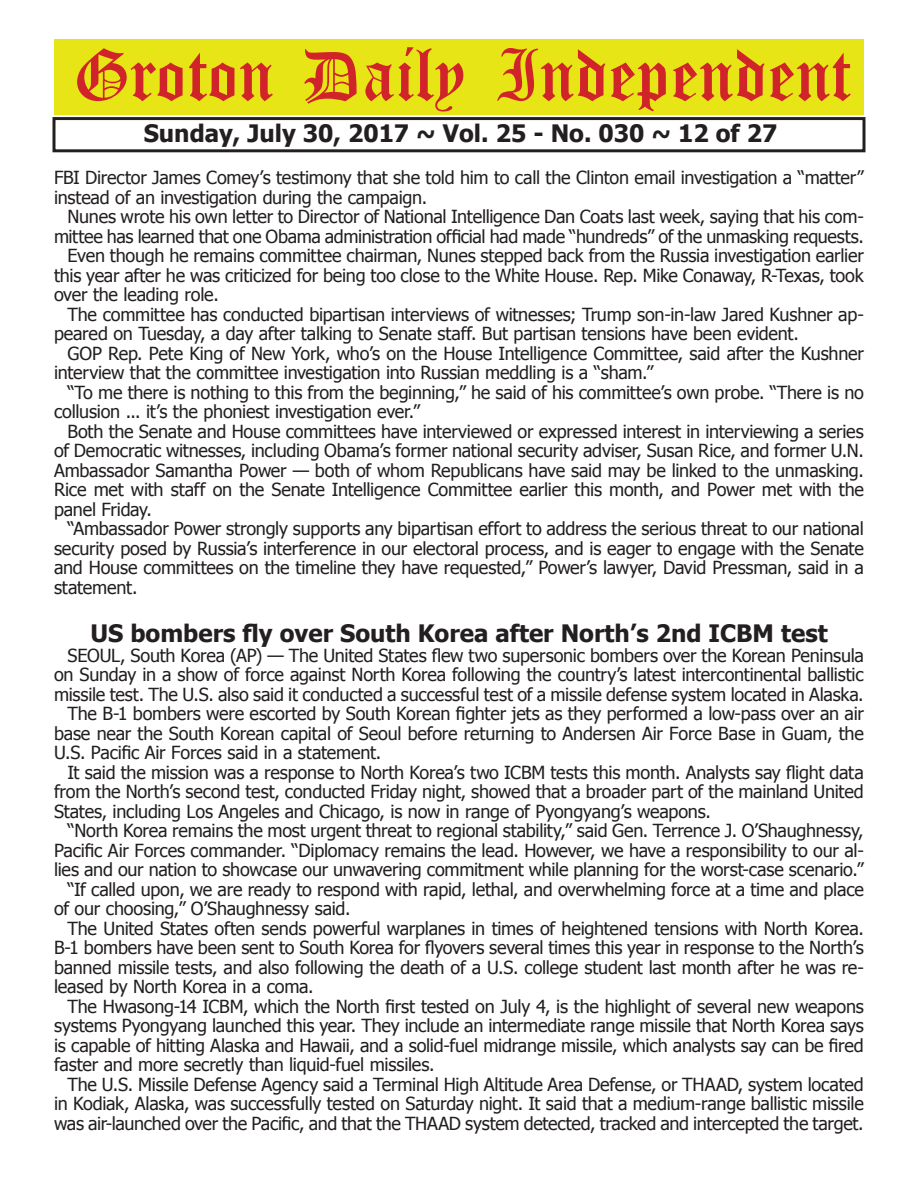
<style>
.page{position:relative;width:918px;height:1188px;background:#fff}
.page>*{position:absolute;margin:0;border:0;box-sizing:border-box;transform-origin:0 0}
.t1{font:54px "Old English Five";color:#d1232a}
.t2{font:700 24px "Tahoma";color:#231f20}
.t3{font:18px/19.5px "Tahoma";letter-spacing:-.01em;color:#231f20}
</style>
<div class="page">
<div style="left:52px;top:117px;width:814px;height:35px;border:3px solid #231f20"></div>
<div style="left:54px;top:40px;width:810px;height:75px;background:#e7e515"></div>
<h1 class="t1" style="left:73px;top:50px;width:779px">Groton Daily Independent</h1>
<h2 class="t2" style="left:144px;top:116px;width:635px">Sunday, July 30, 2017 ~ Vol. 25 - No. 030 ~ 12 of 27</h2>
<p class="t3" style="left:54px;top:167px;width:811px">FBI Director James Comey’s testimony that she told him to call the Clinton email investigation a “matter” instead of an investigation during the campaign.</p>
<p class="t3" style="left:68px;top:206px;width:798px">Nunes wrote his own letter to Director of National Intelligence Dan Coats last week, saying that his com-</p>
<p class="t3" style="left:54px;top:226px;width:811px">mittee has learned that one Obama administration official had made “hundreds” of the unmasking requests.</p>
<p class="t3" style="left:68px;top:245px;width:798px">Even though he remains committee chairman, Nunes stepped back from the Russia investigation earlier</p>
<p class="t3" style="left:54px;top:265px;width:811px">this year after he was criticized for being too close to the White House. Rep. Mike Conaway, R-Texas, took</p>
<p class="t3" style="left:54px;top:284px;width:166px">over the leading role.</p>
<p class="t3" style="left:68px;top:304px;width:798px">The committee has conducted bipartisan interviews of witnesses; Trump son-in-law Jared Kushner ap-</p>
<p class="t3" style="left:54px;top:323px;width:746px">peared on Tuesday, a day after talking to Senate staff. But partisan tensions have been evident.</p>
<p class="t3" style="left:68px;top:343px;width:798px">GOP Rep. Pete King of New York, who’s on the House Intelligence Committee, said after the Kushner</p>
<p class="t3" style="left:54px;top:362px;width:601px">interview that the committee investigation into Russian meddling is a “sham.”</p>
<p class="t3" style="left:68px;top:382px;width:798px">“To me there is nothing to this from the beginning,” he said of his committee’s own probe. “There is no</p>
<p class="t3" style="left:54px;top:401px;width:368px">collusion ... it’s the phoniest investigation ever.”</p>
<p class="t3" style="left:68px;top:421px;width:798px">Both the Senate and House committees have interviewed or expressed interest in interviewing a series</p>
<p class="t3" style="left:54px;top:440px;width:811px">of Democratic witnesses, including Obama’s former national security adviser, Susan Rice, and former U.N.</p>
<p class="t3" style="left:54px;top:460px;width:811px">Ambassador Samantha Power — both of whom Republicans have said may be linked to the unmasking.</p>
<p class="t3" style="left:54px;top:479px;width:812px">Rice met with staff on the Senate Intelligence Committee earlier this month, and Power met with the</p>
<p class="t3" style="left:54px;top:499px;width:100px">panel Friday.</p>
<p class="t3" style="left:68px;top:518px;width:798px">“Ambassador Power strongly supports any bipartisan effort to address the serious threat to our national</p>
<p class="t3" style="left:54px;top:538px;width:811px">security posed by Russia’s interference in our electoral process, and is eager to engage with the Senate</p>
<p class="t3" style="left:54px;top:557px;width:811px">and House committees on the timeline they have requested,” Power’s lawyer, David Pressman, said in a</p>
<p class="t3" style="left:54px;top:577px;width:85px">statement.</p>
<h2 class="t2" style="left:90px;top:617px;width:739px">US bombers fly over South Korea after North’s 2nd ICBM test</h2>
<p class="t3" style="left:68px;top:645px;width:798px">SEOUL, South Korea (AP) — The United States flew two supersonic bombers over the Korean Peninsula</p>
<p class="t3" style="left:54px;top:664px;width:811px">on Sunday in a show of force against North Korea following the country’s latest intercontinental ballistic</p>
<p class="t3" style="left:54px;top:684px;width:811px">missile test. The U.S. also said it conducted a successful test of a missile defense system located in Alaska.</p>
<p class="t3" style="left:68px;top:703px;width:798px">The B-1 bombers were escorted by South Korean fighter jets as they performed a low-pass over an air</p>
<p class="t3" style="left:54px;top:723px;width:811px">base near the South Korean capital of Seoul before returning to Andersen Air Force Base in Guam, the</p>
<p class="t3" style="left:54px;top:742px;width:329px">U.S. Pacific Air Forces said in a statement.</p>
<p class="t3" style="left:68px;top:762px;width:798px">It said the mission was a response to North Korea’s two ICBM tests this month. Analysts say flight data</p>
<p class="t3" style="left:54px;top:781px;width:811px">from the North’s second test, conducted Friday night, showed that a broader part of the mainland United</p>
<p class="t3" style="left:54px;top:801px;width:659px">States, including Los Angeles and Chicago, is now in range of Pyongyang’s weapons.</p>
<p class="t3" style="left:68px;top:820px;width:798px">“North Korea remains the most urgent threat to regional stability,” said Gen. Terrence J. O’Shaughnessy,</p>
<p class="t3" style="left:54px;top:840px;width:812px">Pacific Air Forces commander. “Diplomacy remains the lead. However, we have a responsibility to our al-</p>
<p class="t3" style="left:54px;top:859px;width:811px">lies and our nation to showcase our unwavering commitment while planning for the worst-case scenario.”</p>
<p class="t3" style="left:68px;top:879px;width:798px">“If called upon, we are ready to respond with rapid, lethal, and overwhelming force at a time and place</p>
<p class="t3" style="left:54px;top:898px;width:298px">of our choosing,” O’Shaughnessy said.</p>
<p class="t3" style="left:68px;top:918px;width:798px">The United States often sends powerful warplanes in times of heightened tensions with North Korea.</p>
<p class="t3" style="left:54px;top:937px;width:811px">B-1 bombers have been sent to South Korea for flyovers several times this year in response to the North’s</p>
<p class="t3" style="left:54px;top:956px;width:812px">banned missile tests, and also following the death of a U.S. college student last month after he was re-</p>
<p class="t3" style="left:54px;top:976px;width:261px">leased by North Korea in a coma.</p>
<p class="t3" style="left:68px;top:995px;width:798px">The Hwasong-14 ICBM, which the North first tested on July 4, is the highlight of several new weapons</p>
<p class="t3" style="left:54px;top:1015px;width:811px">systems Pyongyang launched this year. They include an intermediate range missile that North Korea says</p>
<p class="t3" style="left:54px;top:1034px;width:811px">is capable of hitting Alaska and Hawaii, and a solid-fuel midrange missile, which analysts say can be fired</p>
<p class="t3" style="left:54px;top:1054px;width:382px">faster and more secretly than liquid-fuel missiles.</p>
<p class="t3" style="left:68px;top:1073px;width:798px">The U.S. Missile Defense Agency said a Terminal High Altitude Area Defense, or THAAD, system located</p>
<p class="t3" style="left:54px;top:1093px;width:811px">in Kodiak, Alaska, was successfully tested on Saturday night. It said that a medium-range ballistic missile</p>
<p class="t3" style="left:54px;top:1112px;width:811px">was air-launched over the Pacific, and that the THAAD system detected, tracked and intercepted the target.</p>
</div>
